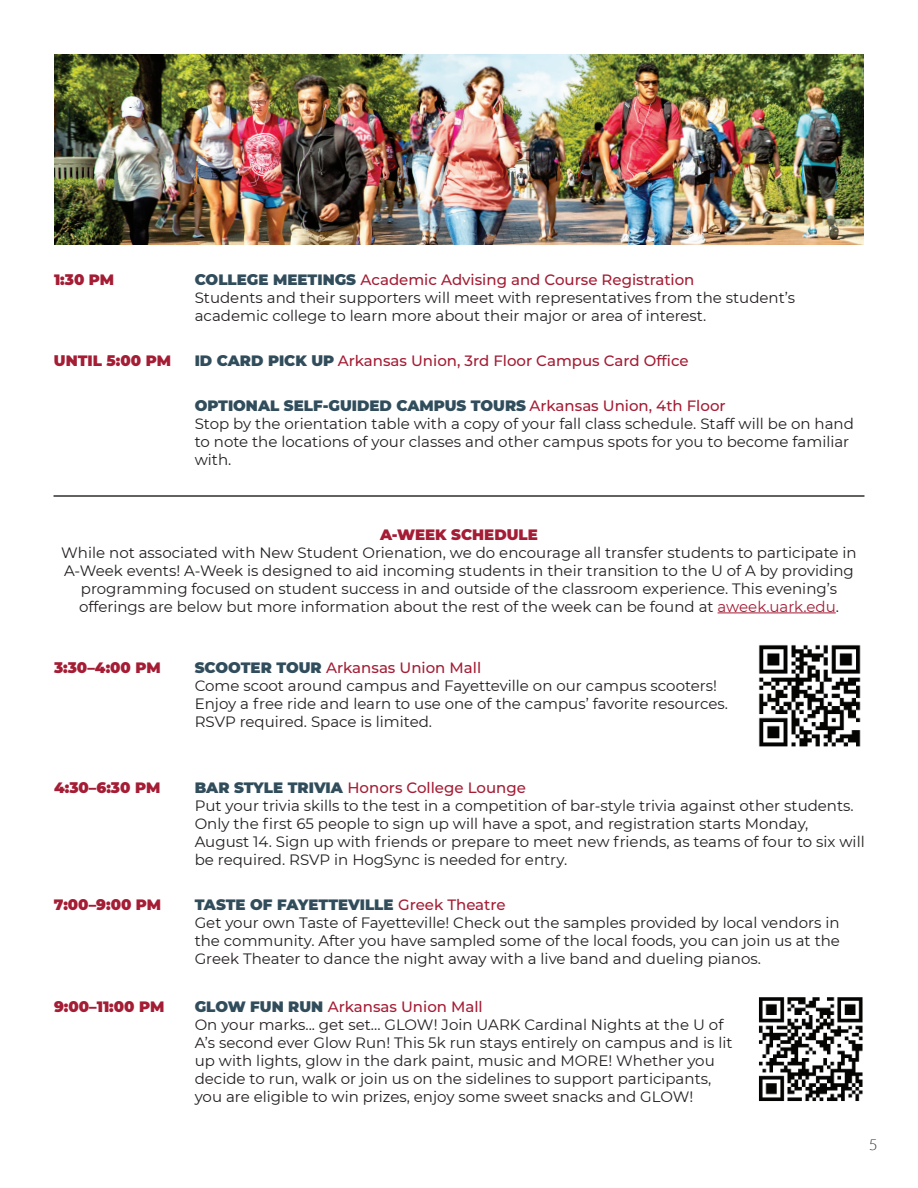
<style>
.page{position:relative;width:918px;height:1188px;background:#fff}
.page>*{position:absolute;margin:0;border:0;box-sizing:border-box;transform-origin:0 0}
.t1{font:15px/18px "Montserrat";color:#231f20}
.t2{font:900 15px "Montserrat";color:#a41d35}
.t3{font:500 15px "Montserrat";color:#a41d35}
.t4{font:300 15px "Lato";color:#231f20}
.s1{font-weight:900;color:#314d5c}
.s2{font-weight:500;color:#a41d35}
.s3{color:#a41d35}
</style>
<div class="page">
<hr style="left:718px;top:613px;width:118px;height:1px;background:#a41d35">
<hr style="left:54px;top:495px;width:810px;height:2px;background:#312d2d">
<img style="left:758px;top:645px;width:103px;height:102px">
<img style="left:758px;top:997px;width:105px;height:104px">
<img style="left:54px;top:54px;width:810px;height:191px">
<p class="t2" style="left:54px;top:269px;width:62px">1:30 PM</p>
<p class="t1" style="left:195px;top:271px;width:602px"><span class="s1">COLLEGE MEETINGS</span> <span class="s2">Academic Advising and Course Registration<br></span>Students and their supporters will meet with representatives from the student’s academic college to learn more about their major or area of interest.</p>
<p class="t2" style="left:54px;top:349px;width:119px">UNTIL 5:00 PM</p>
<p class="t3" style="left:195px;top:350px;width:496px"><span class="s1">ID CARD PICK UP</span> Arkansas Union, 3rd Floor Campus Card Office</p>
<p class="t1" style="left:195px;top:396px;width:661px"><span class="s1">OPTIONAL SELF-GUIDED CAMPUS TOURS</span> <span class="s2">Arkansas Union, 4th Floor<br></span>Stop by the orientation table with a copy of your fall class schedule. Staff will be on hand to note the locations of your classes and other campus spots for you to become familiar with.</p>
<p class="t2" style="left:380px;top:523px;width:159px">A-WEEK SCHEDULE</p>
<p class="t1" style="left:61px;top:543px;width:797px;text-align:center">While not associated with New Student Orienation, we do encourage all transfer students to participate in A-Week events! A-Week is designed to aid incoming students in their transition to the U of A by providing programming focused on student success in and outside of the classroom experience. This evening’s offerings are below but more information about the rest of the week can be found at <span class="s3">aweek.uark.edu</span>.</p>
<p class="t2" style="left:54px;top:657px;width:108px">3:30–4:00 PM</p>
<p class="t1" style="left:195px;top:658px;width:535px"><span class="s1">SCOOTER TOUR</span> <span class="s2">Arkansas Union Mall<br></span>Come scoot around campus and Fayetteville on our campus scooters!<br>Enjoy a free ride and learn to use one of the campus’ favorite resources.<br>RSVP required. Space is limited.</p>
<p class="t2" style="left:54px;top:777px;width:108px">4:30–6:30 PM</p>
<p class="t1" style="left:195px;top:778px;width:672px"><span class="s1">BAR STYLE TRIVIA</span> <span class="s2">Honors College Lounge<br></span>Put your trivia skills to the test in a competition of bar-style trivia against other students.<br>Only the first 65 people to sign up will have a spot, and registration starts Monday, August 14. Sign up with friends or prepare to meet new friends, as teams of four to six will be required. RSVP in HogSync is needed for entry.</p>
<p class="t2" style="left:54px;top:893px;width:109px">7:00–9:00 PM</p>
<p class="t1" style="left:195px;top:895px;width:647px"><span class="s1">TASTE OF FAYETTEVILLE</span> <span class="s2">Greek Theatre<br></span>Get your own Taste of Fayetteville! Check out the samples provided by local vendors in the community. After you have sampled some of the local foods, you can join us at the Greek Theater to dance the night away with a live band and dueling pianos.</p>
<p class="t2" style="left:54px;top:995px;width:112px">9:00–11:00 PM</p>
<p class="t1" style="left:195px;top:997px;width:539px"><span class="s1">GLOW FUN RUN</span> <span class="s2">Arkansas Union Mall<br></span>On your marks... get set... GLOW! Join UARK Cardinal Nights at the U of A’s second ever Glow Run! This 5k run stays entirely on campus and is lit up with lights, glow in the dark paint, music and MORE! Whether you decide to run, walk or join us on the sidelines to support participants, you are eligible to win prizes, enjoy some sweet snacks and GLOW!</p>
<p class="t4" style="left:869px;top:1137px;width:10px">5</p>
</div>
